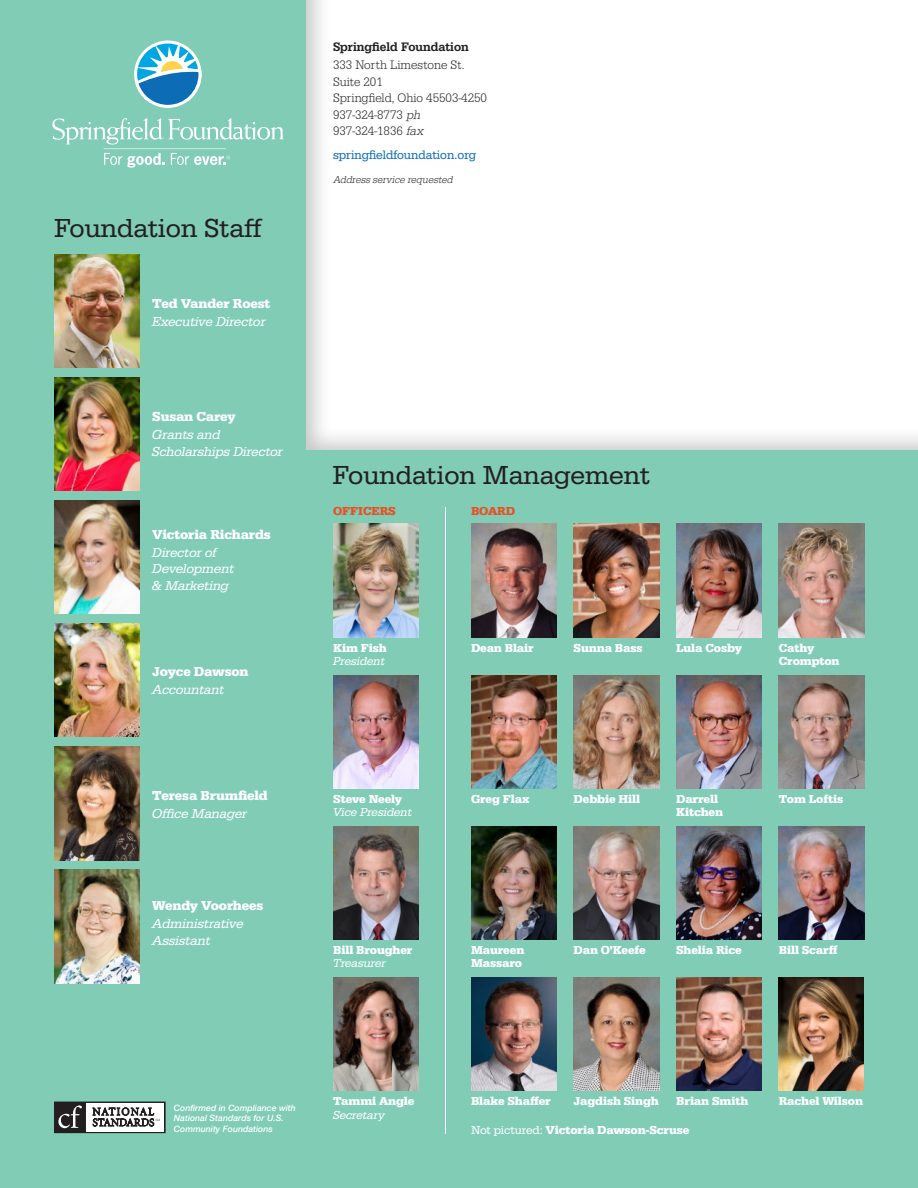
<style>
.page{position:relative;width:918px;height:1188px;background:#80ccb5}
.page>*{position:absolute;margin:0;border:0;box-sizing:border-box;transform-origin:0 0}
.t1{font:27px "Serifa";color:#231f20}
.t2{font:italic 13.5px/16.5px "Serifa";letter-spacing:-.01em;color:#fff}
.t3{font:700 13.5px "Serifa";letter-spacing:-.01em;color:#fff}
.t4{font:300 12.75px/16.5px "Serifa";color:#231f20;scale:.95 1}
.t5{font:12.75px "Serifa";color:#0d6cb6;scale:.95 1}
.t6{font:500 12.75px "Serifa";color:#231f20;scale:.95 1}
.t7{font:700 12px/13.5px "Serifa";letter-spacing:-.01em;color:#fff}
.t8{font:italic 12px "Serifa";letter-spacing:-.01em;color:#fff}
.t9{font:700 12px "Serifa";letter-spacing:-.01em;color:#e85024}
.t10{font:italic 300 10.5px "Serifa";color:#231f20;scale:.95 1}
.t11{font:italic 500 8.7px/10.6px "Helvetica Neue";color:#fff}
.s1{font-style:italic}
.s2{font-weight:400}
</style>
<div class="page">
<div style="left:306px;top:0;width:612px;height:450px;background:#fff"></div>
<svg style="left:54px;top:1102px;width:112px;height:31px;background:#939292"></svg>
<img style="left:54px;top:623px;width:86px;height:114px">
<img style="left:54px;top:500px;width:85px;height:114px">
<img style="left:54px;top:377px;width:85px;height:114px">
<img style="left:54px;top:747px;width:86px;height:113px">
<img style="left:54px;top:254px;width:86px;height:114px">
<img style="left:54px;top:870px;width:86px;height:113px">
<svg style="left:52px;top:118px;width:231px;height:50px"></svg>
<svg style="left:134px;top:41px;width:68px;height:67px"></svg>
<img style="left:333px;top:524px;width:86px;height:113px">
<img style="left:333px;top:675px;width:86px;height:113px">
<img style="left:333px;top:826px;width:86px;height:114px">
<img style="left:333px;top:977px;width:86px;height:114px">
<img style="left:471px;top:524px;width:86px;height:113px">
<img style="left:574px;top:524px;width:85px;height:113px">
<img style="left:676px;top:524px;width:86px;height:113px">
<img style="left:779px;top:524px;width:85px;height:113px">
<img style="left:471px;top:675px;width:86px;height:113px">
<img style="left:574px;top:675px;width:85px;height:113px">
<img style="left:676px;top:675px;width:86px;height:113px">
<img style="left:779px;top:675px;width:85px;height:113px">
<img style="left:471px;top:826px;width:86px;height:114px">
<img style="left:574px;top:826px;width:85px;height:114px">
<img style="left:676px;top:826px;width:86px;height:114px">
<img style="left:779px;top:826px;width:85px;height:114px">
<img style="left:471px;top:977px;width:86px;height:114px">
<img style="left:574px;top:977px;width:85px;height:114px">
<img style="left:676px;top:977px;width:86px;height:114px">
<hr style="left:445px;top:507px;width:1px;height:627px;background:#fff">
<img style="left:778px;top:977px;width:86px;height:114px">
<h1 class="t1" style="left:54px;top:213px;width:210px">Foundation Staff</h1>
<p class="t3" style="left:152px;top:295px;width:120px">Ted Vander Roest</p>
<p class="t2" style="left:152px;top:313px;width:115px">Executive Director</p>
<p class="t3" style="left:152px;top:409px;width:85px">Susan Carey</p>
<p class="t2" style="left:152px;top:427px;width:132px">Grants and<br>Scholarships Director</p>
<p class="t3" style="left:152px;top:526px;width:120px">Victoria Richards</p>
<p class="t2" style="left:152px;top:544px;width:84px">Director of<br>Development &amp; Marketing</p>
<p class="t3" style="left:152px;top:664px;width:98px">Joyce Dawson</p>
<p class="t2" style="left:152px;top:682px;width:74px">Accountant</p>
<p class="t3" style="left:152px;top:788px;width:117px">Teresa Brumfield</p>
<p class="t2" style="left:152px;top:806px;width:97px">Office Manager</p>
<p class="t3" style="left:152px;top:898px;width:113px">Wendy Voorhees</p>
<p class="t2" style="left:152px;top:916px;width:93px">Administrative<br>Assistant</p>
<p class="t6" style="left:333px;top:40px;width:144px">Springfield Foundation</p>
<p class="t4" style="left:333px;top:57px;width:164px">333 North Limestone St.<br>Suite 201<br>Springfield, Ohio 45503-4250<br>937-324-8773 <span class="s1">ph<br></span>937-324-1836 <span class="s1">fax</span></p>
<p class="t5" style="left:333px;top:148px;width:152px">springfieldfoundation.org</p>
<p class="t10" style="left:333px;top:174px;width:130px">Address service requested</p>
<h1 class="t1" style="left:333px;top:460px;width:319px">Foundation Management</h1>
<p class="t9" style="left:333px;top:504px;width:64px">OFFICERS</p>
<p class="t9" style="left:471px;top:504px;width:46px">BOARD</p>
<p class="t7" style="left:333px;top:641px;width:55px">Kim Fish</p>
<p class="t8" style="left:333px;top:654px;width:53px">President</p>
<p class="t7" style="left:471px;top:641px;width:64px">Dean Blair</p>
<p class="t7" style="left:574px;top:641px;width:70px">Sunna Bass</p>
<p class="t7" style="left:676px;top:641px;width:68px">Lula Cosby</p>
<p class="t7" style="left:779px;top:641px;width:62px">Cathy<br>Crompton</p>
<p class="t7" style="left:333px;top:792px;width:71px">Steve Neely</p>
<p class="t8" style="left:333px;top:805px;width:80px">Vice President</p>
<p class="t7" style="left:471px;top:792px;width:60px">Greg Flax</p>
<p class="t7" style="left:574px;top:792px;width:68px">Debbie Hill</p>
<p class="t7" style="left:676px;top:792px;width:48px">Darrell<br>Kitchen</p>
<p class="t7" style="left:779px;top:792px;width:66px">Tom Loftis</p>
<p class="t7" style="left:333px;top:943px;width:81px">Bill Brougher</p>
<p class="t8" style="left:333px;top:957px;width:54px">Treasurer</p>
<p class="t7" style="left:471px;top:943px;width:55px">Maureen<br>Massaro</p>
<p class="t7" style="left:574px;top:943px;width:74px">Dan O'Keefe</p>
<p class="t7" style="left:676px;top:943px;width:67px">Shelia Rice</p>
<p class="t7" style="left:779px;top:943px;width:60px">Bill Scarff</p>
<p class="t11" style="left:174px;top:1102px;width:123px">Confirmed in Compliance with<br>National Standards for U.S.<br>Community Foundations</p>
<p class="t7" style="left:333px;top:1094px;width:83px">Tammi Angle</p>
<p class="t8" style="left:333px;top:1108px;width:53px">Secretary</p>
<p class="t7" style="left:471px;top:1094px;width:81px">Blake Shaffer</p>
<p class="t7" style="left:574px;top:1094px;width:87px">Jagdish Singh</p>
<p class="t7" style="left:676px;top:1094px;width:74px">Brian Smith</p>
<p class="t7" style="left:779px;top:1094px;width:86px">Rachel Wilson</p>
<p class="t7" style="left:471px;top:1123px;width:220px"><span class="s2">Not pictured:</span> Victoria Dawson-Scruse</p>
</div>
